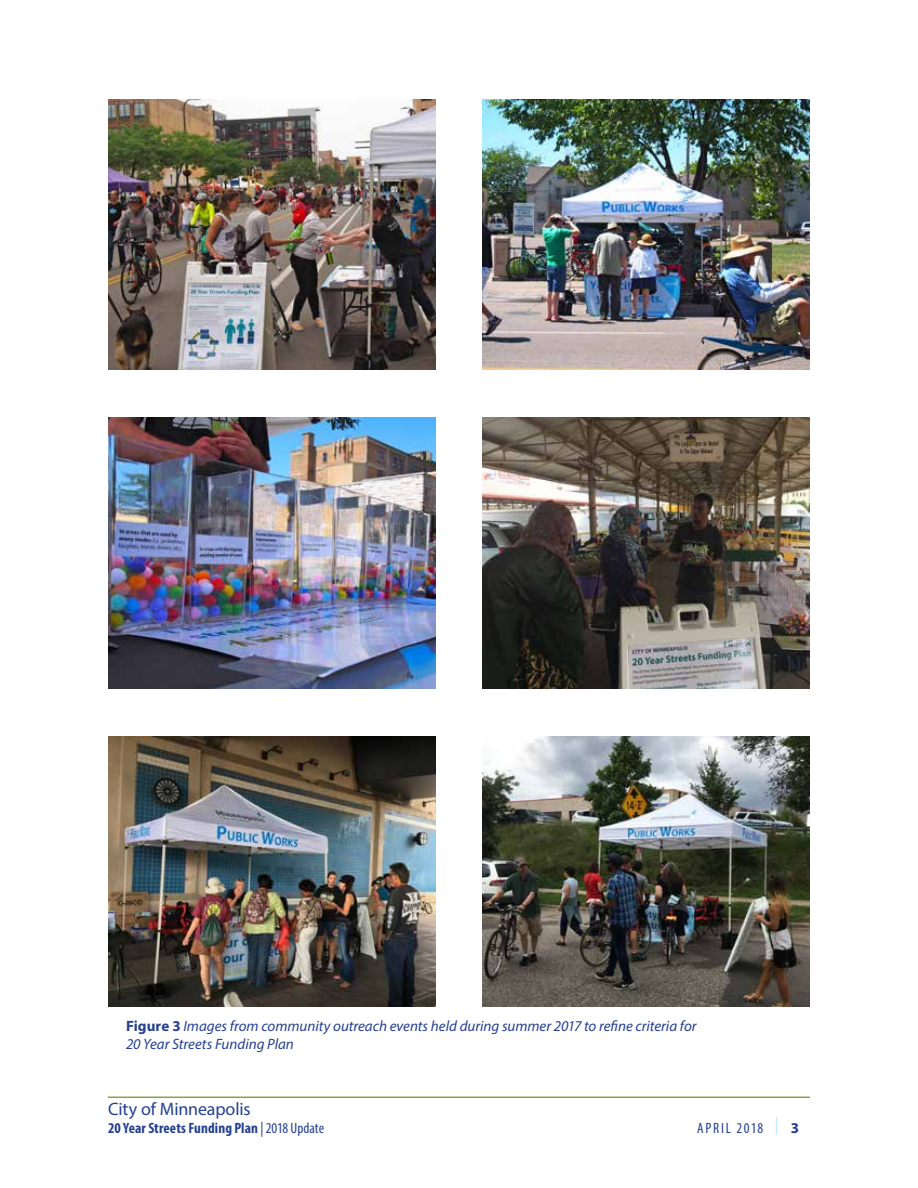
<style>
.page{position:relative;width:918px;height:1188px;background:#fff}
.page>*{position:absolute;margin:0;border:0;box-sizing:border-box;transform-origin:0 0}
.t1{font:18px "Myriad Pro";letter-spacing:-.01em;color:#25408f}
.t2{font:italic 15px/18px "Myriad Pro";color:#25408f}
.t3{font:700 condensed 15px "Myriad Pro";letter-spacing:.01em;color:#25408f}
.t4{font:condensed 15px "Myriad Pro";letter-spacing:.115em;color:#25408f}
.t5{font:700 15px "Myriad Pro";color:#25408f}
.s1{font-weight:700;font-style:normal}
.s2{font-weight:400}
</style>
<div class="page">
<hr style="left:108px;top:1097px;width:702px;height:1px;background:#909c49">
<svg style="left:776px;top:1117px;width:1px;height:18px"></svg>
<img style="left:108px;top:99px;width:328px;height:271px">
<img style="left:108px;top:418px;width:328px;height:270px">
<img style="left:108px;top:736px;width:328px;height:271px">
<img style="left:482px;top:99px;width:328px;height:271px">
<img style="left:482px;top:418px;width:328px;height:270px">
<img style="left:482px;top:736px;width:328px;height:271px">
<p class="t2" style="left:126px;top:1017px;width:572px"><span class="s1">Figure 3</span> Images from community outreach events held during summer 2017 to refine criteria for<br>20 Year Streets Funding Plan</p>
<p class="t1" style="left:108px;top:1098px;width:144px">City of Minneapolis</p>
<p class="t3" style="left:108px;top:1119px;width:217px">20 Year Streets Funding Plan <span class="s2">|2018 Update</span></p>
<p class="t4" style="left:697px;top:1119px;width:68px">APRIL 2018</p>
<p class="t5" style="left:791px;top:1118px;width:10px">3</p>
</div>
